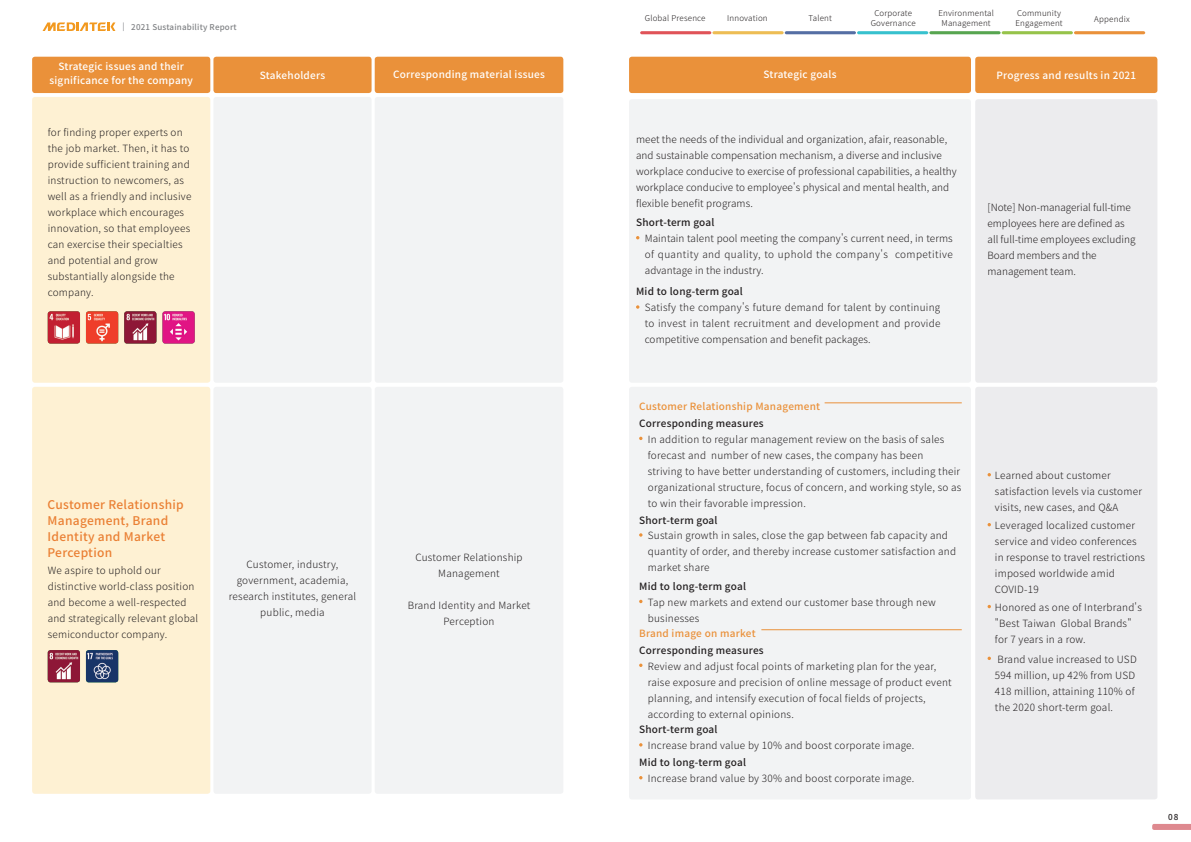
<style>
.page{position:relative;width:1191px;height:842px;background:#fff}
.page>*{position:absolute;margin:0;border:0;box-sizing:border-box;transform-origin:0 0}
.t1{font:500 12px/16px "Noto Sans CJ Ktc";letter-spacing:.025em;color:#ea8034}
.t2{font:300 10px/16px "Noto Sans CJ Ktc";letter-spacing:.025em;color:#231f20}
.t3{font:500 10px "Noto Sans CJ Ktc";letter-spacing:.025em;color:#231f20}
.t4{font:500 10px/14px "Noto Sans CJ Ktc";letter-spacing:.025em;color:#fff;text-align:center}
.t5{font:300 10px/16px "Noto Sans CJ Ktc";color:#231f20}
.t6{font:500 10px "Noto Sans CJ Ktc";letter-spacing:.025em;color:#ea913a}
.t7{font:500 8.2px "Noto Sans CJ Ktc";color:#231f20}
.t8{font:300 8px/10px "Noto Sans CJ Ktc";letter-spacing:.025em;color:#231f20;text-align:center}
.t9{font:500 8px "Noto Sans CJ Ktc";letter-spacing:.025em;color:#808285}
</style>
<div class="page">
<hr style="left:640px;top:31px;width:71px;height:3px;background:#e05358;border-radius:2px">
<hr style="left:784px;top:31px;width:72px;height:3px;background:#556ea4;border-radius:2px">
<hr style="left:929px;top:31px;width:71px;height:3px;background:#57a550;border-radius:2px">
<hr style="left:712px;top:31px;width:71px;height:3px;background:#edbd54;border-radius:2px">
<hr style="left:857px;top:31px;width:71px;height:3px;background:#37c1ce;border-radius:2px">
<hr style="left:1001px;top:31px;width:71px;height:3px;background:#96c34a;border-radius:2px">
<hr style="left:1074px;top:31px;width:71px;height:3px;background:#ea913a;border-radius:2px">
<svg style="left:43px;top:22px;width:72px;height:9px"></svg>
<svg style="left:1152px;top:824px;width:39px;height:6px"></svg>
<div style="left:32px;top:57px;width:178px;height:36px;background:#ea913a;border-radius:3px"></div>
<div style="left:375px;top:57px;width:188px;height:36px;background:#ea913a;border-radius:3px"></div>
<div style="left:213px;top:57px;width:158px;height:36px;background:#ea913a;border-radius:3px"></div>
<div style="left:32px;top:97px;width:178px;height:286px;background:#fef1d3;border-radius:3px"></div>
<div style="left:375px;top:97px;width:188px;height:286px;background:#f2f3f4;border-radius:3px"></div>
<div style="left:213px;top:97px;width:158px;height:286px;background:#f2f3f4;border-radius:3px"></div>
<img style="left:86px;top:311px;width:32px;height:33px">
<img style="left:124px;top:311px;width:32px;height:33px">
<img style="left:162px;top:311px;width:33px;height:33px">
<img style="left:48px;top:311px;width:32px;height:33px">
<div style="left:629px;top:57px;width:342px;height:36px;background:#ea913a;border-radius:3px"></div>
<div style="left:975px;top:57px;width:182px;height:36px;background:#ea913a;border-radius:3px"></div>
<div style="left:629px;top:99px;width:342px;height:284px;background:#f2f3f4;border-radius:3px"></div>
<div style="left:975px;top:99px;width:182px;height:284px;background:#ececee;border-radius:3px"></div>
<svg style="left:636px;top:305px;width:3px;height:4px"></svg>
<div style="left:32px;top:387px;width:178px;height:407px;background:#fef1d3;border-radius:3px"></div>
<div style="left:375px;top:387px;width:188px;height:407px;background:#f2f3f4;border-radius:3px"></div>
<div style="left:213px;top:387px;width:158px;height:407px;background:#f2f3f4;border-radius:3px"></div>
<img style="left:86px;top:650px;width:32px;height:32px">
<img style="left:48px;top:650px;width:32px;height:32px">
<div style="left:629px;top:387px;width:342px;height:412px;background:#f2f3f4;border-radius:3px"></div>
<div style="left:975px;top:387px;width:182px;height:412px;background:#ececee;border-radius:3px"></div>
<svg style="left:987px;top:657px;width:4px;height:3px"></svg>
<svg style="left:987px;top:605px;width:4px;height:3px"></svg>
<hr style="left:824px;top:403px;width:137px;height:1px;background:#ea913a">
<svg style="left:639px;top:533px;width:3px;height:4px"></svg>
<hr style="left:761px;top:629px;width:200px;height:1px;background:#ea913a">
<p class="t9" style="left:131px;top:22px;width:107px">2021 Sustainability Report</p>
<p class="t4" style="left:49px;top:60px;width:145px">Strategic issues and their significance for the company</p>
<p class="t4" style="left:260px;top:68px;width:67px">Stakeholders</p>
<p class="t4" style="left:393px;top:67px;width:153px">Corresponding material issues</p>
<p class="t2" style="left:48px;top:125px;width:145px">for finding proper experts on the job market. Then, it has to provide sufficient training and instruction to newcomers, as well as a friendly and inclusive workplace which encourages innovation, so that employees can exercise their specialties and potential and grow substantially alongside the company.</p>
<p class="t1" style="left:48px;top:497px;width:138px">Customer Relationship<br>Management, Brand<br>Identity and Market<br>Perception</p>
<p class="t2" style="left:48px;top:562px;width:152px">We aspire to uphold our distinctive world-class position and become a well-respected and strategically relevant global semiconductor company.</p>
<p class="t2" style="left:229px;top:557px;width:129px;text-align:center">Customer, industry, government, academia, research institutes, general public, media</p>
<p class="t2" style="left:415px;top:549px;width:109px;text-align:center">Customer Relationship<br>Management</p>
<p class="t2" style="left:408px;top:597px;width:124px;text-align:center">Brand Identity and Market<br>Perception</p>
<p class="t8" style="left:645px;top:14px;width:62px">Global Presence</p>
<p class="t8" style="left:727px;top:14px;width:42px">Innovation</p>
<p class="t8" style="left:870px;top:8px;width:47px">Corporate<br>Governance</p>
<p class="t8" style="left:938px;top:8px;width:57px">Environmental<br>Management</p>
<p class="t8" style="left:1015px;top:8px;width:49px;text-align:left">Community<br>Engagement</p>
<p class="t8" style="left:808px;top:14px;width:25px">Talent</p>
<p class="t8" style="left:1094px;top:14px;width:37px">Appendix</p>
<p class="t4" style="left:763px;top:67px;width:75px">Strategic goals</p>
<p class="t4" style="left:996px;top:68px;width:141px">Progress and results in 2021</p>
<p class="t2" style="left:636px;top:131px;width:322px">meet the needs of the individual and organization, afair, reasonable, and sustainable compensation mechanism, a diverse and inclusive workplace conducive to exercise of professional capabilities, a healthy workplace conducive to employee's physical and mental health, and flexible benefit programs.</p>
<p class="t3" style="left:636px;top:216px;width:80px">Short-term goal</p>
<p class="t2" style="left:645px;top:231px;width:309px;text-align:justify">Maintain talent pool meeting the company's current need, in terms of quantity and quality, to uphold the company's competitive advantage in the industry.</p>
<p class="t3" style="left:636px;top:286px;width:108px">Mid to long-term goal</p>
<p class="t2" style="left:645px;top:300px;width:297px;text-align:justify">Satisfy the company's future demand for talent by continuing to invest in talent recruitment and development and provide competitive compensation and benefit packages.</p>
<p class="t6" style="left:639px;top:401px;width:183px">Customer Relationship Management</p>
<p class="t3" style="left:639px;top:418px;width:126px">Corresponding measures</p>
<p class="t2" style="left:648px;top:431px;width:315px">In addition to regular management review on the basis of sales forecast and number of new cases, the company has been<br>striving to have better understanding of customers, including their organizational structure, focus of concern, and working style, so as to win their favorable impression.</p>
<p class="t3" style="left:639px;top:514px;width:80px">Short-term goal</p>
<p class="t2" style="left:648px;top:528px;width:310px">Sustain growth in sales, close the gap between fab capacity and quantity of order, and thereby increase customer satisfaction and market share</p>
<p class="t3" style="left:639px;top:581px;width:108px">Mid to long-term goal</p>
<p class="t2" style="left:648px;top:594px;width:289px">Tap new markets and extend our customer base through new businesses</p>
<p class="t6" style="left:639px;top:628px;width:118px">Brand image on market</p>
<p class="t3" style="left:639px;top:645px;width:126px">Corresponding measures</p>
<p class="t2" style="left:648px;top:658px;width:305px">Review and adjust focal points of marketing plan for the year, raise exposure and precision of online message of product event planning, and intensify execution of focal fields of projects, according to external opinions.</p>
<p class="t3" style="left:639px;top:724px;width:80px">Short-term goal</p>
<p class="t2" style="left:648px;top:738px;width:268px">Increase brand value by 10% and boost corporate image.</p>
<p class="t3" style="left:639px;top:757px;width:108px">Mid to long-term goal</p>
<p class="t2" style="left:648px;top:770px;width:268px">Increase brand value by 30% and boost corporate image.</p>
<p class="t5" style="left:987px;top:199px;width:149px">[Note] Non-managerial full-time employees here are defined as all full-time employees excluding<br>Board members and the management team.</p>
<p class="t2" style="left:995px;top:467px;width:149px">Learned about customer satisfaction levels via customer visits, new cases, and Q&amp;A</p>
<p class="t2" style="left:995px;top:517px;width:152px">Leveraged localized customer service and video conferences in response to travel restrictions imposed worldwide amid<br>COVID-19</p>
<p class="t2" style="left:995px;top:599px;width:148px">Honored as one of Interbrand's "Best Taiwan Global Brands" for 7 years in a row.</p>
<p class="t2" style="left:995px;top:651px;width:143px">Brand value increased to USD<br>594 million, up 42% from USD<br>418 million, attaining 110% of the 2020 short-term goal.</p>
<p class="t7" style="left:1168px;top:813px;width:12px">08</p>
</div>
